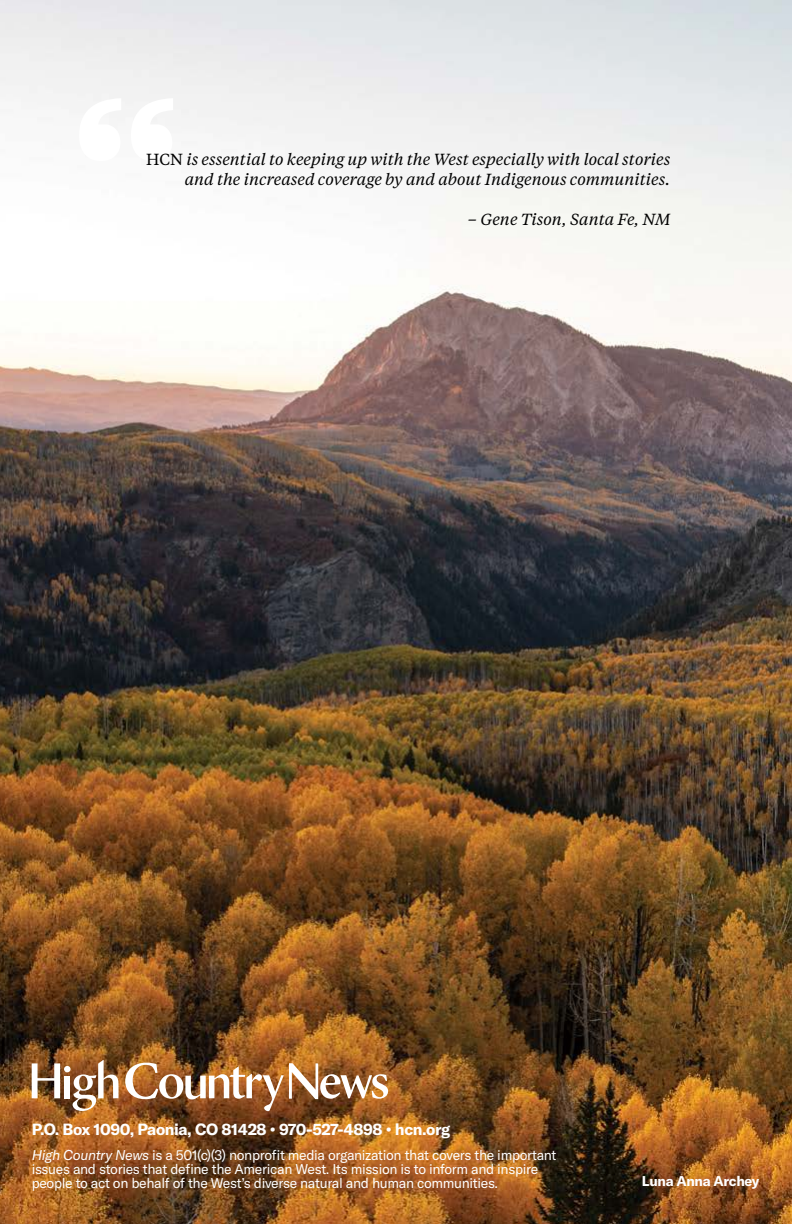
<style>
.page{position:relative;width:792px;height:1224px;background:#fff}
.page>*{position:absolute;margin:0;border:0;box-sizing:border-box;transform-origin:0 0}
.t1{font:italic 16px/20px "Tiempos Text";color:#000;text-align:right}
.t2{font:700 16px "GT America";letter-spacing:-.025em;color:#fff}
.t3{font:14px/14px "GT America";letter-spacing:-.025em;color:#fff}
.t4{font:700 14px "GT America";letter-spacing:-.025em;color:#fff}
.s1{font-style:normal}
.s2{font-style:italic}
</style>
<div class="page">
<img style="left:0;top:0;width:792px;height:1224px">
<div style="left:65px;top:1076px;width:5px;height:22px;background:#fff"></div>
<div style="left:64px;top:1066px;width:7px;height:6px;background:#fff;border-radius:50%"></div>
<svg style="left:73px;top:1060px;width:46px;height:51px"></svg>
<svg style="left:32px;top:1063px;width:28px;height:35px"></svg>
<img style="left:125px;top:1063px;width:263px;height:48px">
<p class="t1" style="left:146px;top:149px;width:526px"><span class="s1">HCN</span> is essential to keeping up with the West especially with local stories and the increased coverage by and about Indigenous communities.</p>
<p class="t1" style="left:468px;top:209px;width:204px">– Gene Tison, Santa Fe, NM</p>
<p class="t2" style="left:32px;top:1119px;width:420px">P.O. Box 1090, Paonia, CO 81428 • 970-527-4898 • hcn.org</p>
<p class="t3" style="left:32px;top:1148px;width:526px"><span class="s2">High Country News</span> is a 501(c)(3) nonprofit media organization that covers the important issues and stories that define the American West. Its mission is to inform and inspire people to act on behalf of the West’s diverse natural and human communities.</p>
<p class="t4" style="left:642px;top:1172px;width:119px">Luna Anna Archey</p>
</div>
